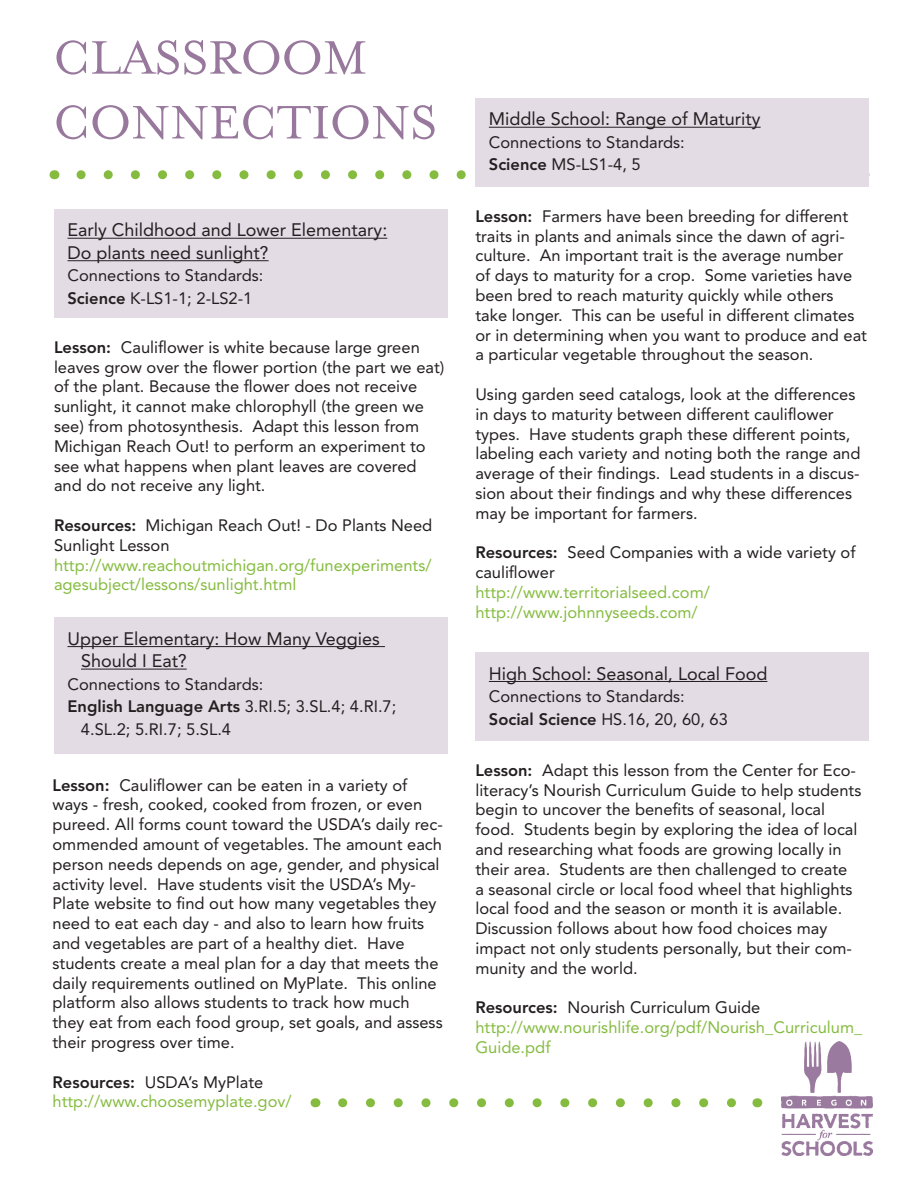
<style>
.page{position:relative;width:918px;height:1188px;background:#fff}
.page>*{position:absolute;margin:0;border:0;box-sizing:border-box;transform-origin:0 0}
.t1{font:54px/64.8px "Mrs Eaves Smart Lig Roman";color:#98799d}
.t2{font:18px/22.5px "Avenir";color:#231f20}
.t3{font:16.5px/19.8px "Avenir";color:#231f20}
.t4{font:16.5px/19.8px "Avenir";color:#85bc40}
.s1{font-weight:800}
.s2{font-weight:800;color:#231f20}
.s3{color:#231f20}
</style>
<div class="page">
<svg style="left:81px;top:170px;width:385px;height:9px"></svg>
<img style="left:781px;top:1041px;width:92px;height:114px">
<div style="left:54px;top:209px;width:393px;height:109px;background:#e4dce5"></div>
<hr style="left:68px;top:238px;width:319px;height:1px;background:#231f20">
<hr style="left:68px;top:260px;width:201px;height:1px;background:#231f20">
<svg style="left:343px;top:1098px;width:393px;height:9px"></svg>
<div style="left:54px;top:618px;width:393px;height:136px;background:#e4dce5"></div>
<hr style="left:68px;top:646px;width:317px;height:1px;background:#231f20">
<hr style="left:81px;top:669px;width:106px;height:1px;background:#231f20">
<div style="left:475px;top:98px;width:393px;height:89px;background:#e4dce5"></div>
<hr style="left:489px;top:127px;width:272px;height:1px;background:#231f20">
<div style="left:475px;top:652px;width:393px;height:89px;background:#e4dce5"></div>
<hr style="left:489px;top:681px;width:278px;height:1px;background:#231f20">
<h1 class="t1" style="left:54px;top:27px;width:385px">CLASSROOM<br>CONNECTIONS</h1>
<p class="t2" style="left:68px;top:219px;width:321px">Early Childhood and Lower Elementary:<br>Do plants need sunlight?</p>
<p class="t3" style="left:68px;top:265px;width:198px;line-height:22.5px">Connections to Standards:<br><span class="s1">Science</span> K-LS1-1; 2-LS2-1</p>
<p class="t3" style="left:54px;top:337px;width:392px"><span class="s1">Lesson:</span> Cauliflower is white because large green leaves grow over the flower portion (the part we eat) of the plant. Because the flower does not receive sunlight, it cannot make chlorophyll (the green we see) from photosynthesis. Adapt this lesson from Michigan Reach Out! to perform an experiment to see what happens when plant leaves are covered and do not receive any light.</p>
<p class="t3" style="left:54px;top:515px;width:380px"><span class="s1">Resources:</span> Michigan Reach Out! - Do Plants Need<br>Sunlight Lesson</p>
<p class="t4" style="left:54px;top:555px;width:379px">http://www.reachoutmichigan.org/funexperiments/ agesubject/lessons/sunlight.html</p>
<p class="t2" style="left:81px;top:627px;width:300px;text-indent:-14px">Upper Elementary: How Many Veggies<br>Should I Eat?</p>
<p class="t3" style="left:68px;top:674px;width:198px">Connections to Standards:</p>
<p class="t3" style="left:68px;top:697px;width:330px"><span class="s1">English Language Arts</span> 3.RI.5; 3.SL.4; 4.RI.7;</p>
<p class="t3" style="left:81px;top:719px;width:152px">4.SL.2; 5.RI.7; 5.SL.4</p>
<p class="t3" style="left:53px;top:775px;width:392px"><span class="s1">Lesson:</span> Cauliflower can be eaten in a variety of ways - fresh, cooked, cooked from frozen, or even pureed. All forms count toward the USDA’s daily rec&shy;ommended amount of vegetables. The amount each person needs depends on age, gender, and physical activity level. Have students visit the USDA’s My-Plate website to find out how many vegetables they need to eat each day - and also to learn how fruits and vegetables are part of a healthy diet. Have students create a meal plan for a day that meets the daily requirements outlined on MyPlate. This online platform also allows students to track how much they eat from each food group, set goals, and assess their progress over time.</p>
<p class="t4" style="left:53px;top:1072px;width:241px"><span class="s2">Resources:</span> <span class="s3">USDA’s MyPlate </span>http://www.choosemyplate.gov/</p>
<p class="t2" style="left:489px;top:108px;width:273px">Middle School: Range of Maturity</p>
<p class="t3" style="left:489px;top:131px;width:198px;line-height:22.5px">Connections to Standards:<br><span class="s1">Science</span> MS-LS1-4, 5</p>
<p class="t3" style="left:475px;top:206px;width:393px"><span class="s1">Lesson:</span> Farmers have been breeding for different traits in plants and animals since the dawn of agri&shy;culture. An important trait is the average number<br>of days to maturity for a crop. Some varieties have been bred to reach maturity quickly while others take longer. This can be useful in different climates or in determining when you want to produce and eat a particular vegetable throughout the season.</p>
<p class="t3" style="left:475px;top:384px;width:387px">Using garden seed catalogs, look at the differences in days to maturity between different cauliflower types. Have students graph these different points, labeling each variety and noting both the range and average of their findings. Lead students in a discus&shy;sion about their findings and why these differences may be important for farmers.</p>
<p class="t3" style="left:475px;top:543px;width:382px"><span class="s1">Resources:</span> Seed Companies with a wide variety of cauliflower</p>
<p class="t4" style="left:475px;top:582px;width:236px">http://www.territorialseed.com/ http://www.johnnyseeds.com/</p>
<p class="t2" style="left:489px;top:662px;width:280px">High School: Seasonal, Local Food</p>
<p class="t3" style="left:489px;top:685px;width:241px;line-height:22.5px">Connections to Standards:<br><span class="s1">Social Science</span> HS.16, 20, 60, 63</p>
<p class="t3" style="left:475px;top:760px;width:388px"><span class="s1">Lesson:</span> Adapt this lesson from the Center for Eco&shy;literacy’s Nourish Curriculum Guide to help students begin to uncover the benefits of seasonal, local food. Students begin by exploring the idea of local and researching what foods are growing locally in their area. Students are then challenged to create<br>a seasonal circle or local food wheel that highlights local food and the season or month it is available.<br>Discussion follows about how food choices may impact not only students personally, but their com&shy;munity and the world.</p>
<p class="t4" style="left:475px;top:998px;width:388px"><span class="s2">Resources:</span> <span class="s3">Nourish Curriculum Guide </span>http://www.nourishlife.org/pdf/Nourish_Curriculum_<br>Guide.pdf</p>
</div>
